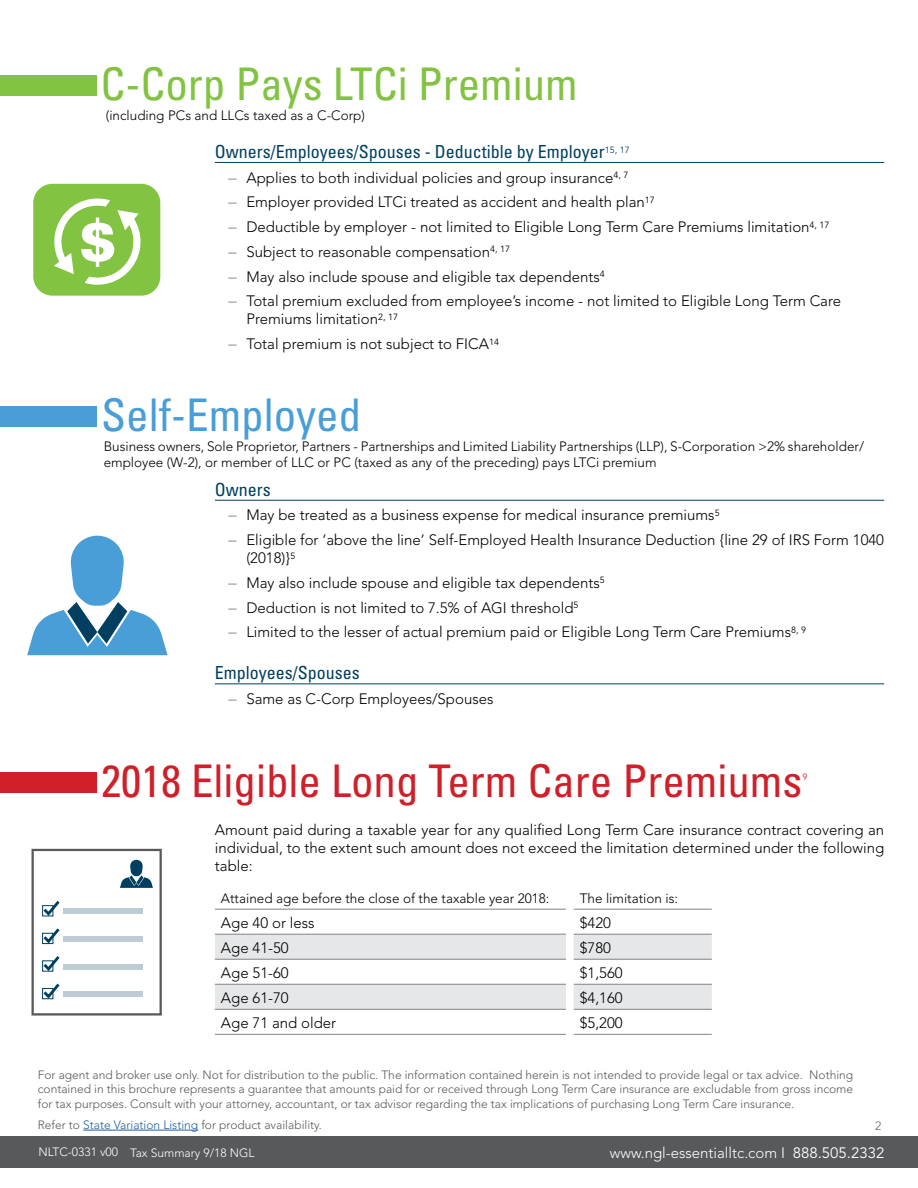
<style>
.page{position:relative;width:918px;height:1188px;background:#fff}
.page>*{position:absolute;margin:0;border:0;box-sizing:border-box;transform-origin:0 0}
.t1{font:900 57.75px "Univers LT Std";color:#fff}
.t2{font:condensed 45px "Univers LT Std";color:#cf202a}
.t3{font:condensed 45px "Univers LT Std";color:#82c341}
.t4{font:condensed 45px "Univers LT Std";color:#499ed7}
.t5{font:condensed 18px "Univers LT Std";color:#003f5f}
.t6{font:300 15px/18px "Avenir LT Std";color:#000}
.t7{font:300 15px "Avenir LT Std";color:#fff}
.t8{font:300 13.5px/16.2px "Avenir LT Std";color:#000}
.t9{font:300 12px/14.4px "Avenir LT Std";color:#58595b;text-align:justify}
.t10{font:300 12px "Avenir LT Std";color:#fff}
.t11{font:300 12px "Avenir LT Std";color:#636466}
.t12{font:9px "Avenir LT Std";color:#cf202a}
.s1{font-size:16.5px;color:#808285}
.s2{color:#215e9e}
.s3{font-weight:400}
</style>
<div class="page">
<div style="left:0;top:1136px;width:918px;height:32px;background:#58595b"></div>
<hr style="left:83px;top:1130px;width:115px;height:1px;background:#215e9e">
<div style="left:0;top:76px;width:96px;height:20px;background:#82c341"></div>
<div style="left:33px;top:184px;width:127px;height:112px;background:#82c341;border-radius:19px"></div>
<svg style="left:54px;top:198px;width:87px;height:87px"></svg>
<hr style="left:215px;top:162px;width:669px;height:1px;background:#003f5f">
<div style="left:0;top:407px;width:96px;height:20px;background:#499ed7"></div>
<svg style="left:27px;top:536px;width:141px;height:119px"></svg>
<hr style="left:215px;top:500px;width:669px;height:1px;background:#003f5f">
<hr style="left:215px;top:683px;width:669px;height:1px;background:#003f5f">
<div style="left:0;top:772px;width:96px;height:20px;background:#cf202a"></div>
<svg style="left:32px;top:849px;width:130px;height:167px"></svg>
<svg style="left:215px;top:934px;width:497px;height:75px"></svg>
<hr style="left:215px;top:959px;width:351px;height:1px;background:#808285">
<hr style="left:574px;top:959px;width:138px;height:1px;background:#808285">
<hr style="left:215px;top:984px;width:351px;height:1px;background:#808285">
<hr style="left:574px;top:984px;width:138px;height:1px;background:#808285">
<hr style="left:215px;top:1009px;width:351px;height:1px;background:#808285">
<hr style="left:574px;top:1009px;width:138px;height:1px;background:#808285">
<hr style="left:215px;top:1034px;width:351px;height:1px;background:#808285">
<hr style="left:574px;top:1034px;width:138px;height:1px;background:#808285">
<hr style="left:215px;top:909px;width:351px;height:1px;background:#808285">
<hr style="left:215px;top:934px;width:351px;height:1px;background:#808285">
<hr style="left:574px;top:909px;width:138px;height:1px;background:#808285">
<hr style="left:574px;top:934px;width:138px;height:1px;background:#808285">
<h2 class="t3" style="left:100px;top:56px;width:479px">C-Corp Pays LTCi Premium</h2>
<p class="t8" style="left:106px;top:107px;width:261px">(including PCs and LLCs taxed as a C-Corp)</p>
<h1 class="t1" style="left:79px;top:204px;width:40px">$</h1>
<p class="t5" style="left:215px;top:140px;width:416px">Owners/Employees/Spouses - Deductible by Employer<sup>15,</sup> <sup>17</sup></p>
<p class="t6" style="left:228px;top:168px;width:402px"><span class="s1">–</span> Applies to both individual policies and group insurance<sup>4,</sup> <sup>7</sup></p>
<p class="t6" style="left:228px;top:193px;width:428px"><span class="s1">–</span> Employer provided LTCi treated as accident and health plan<sup>17</sup></p>
<p class="t6" style="left:228px;top:218px;width:603px"><span class="s1">–</span> Deductible by employer - not limited to Eligible Long Term Care Premiums limitation<sup>4,</sup> <sup>17</sup></p>
<p class="t6" style="left:228px;top:243px;width:283px"><span class="s1">–</span> Subject to reasonable compensation<sup>4,</sup> <sup>17</sup></p>
<p class="t6" style="left:228px;top:267px;width:378px"><span class="s1">–</span> May also include spouse and eligible tax dependents<sup>4</sup></p>
<p class="t6" style="left:246px;top:292px;width:596px;text-indent:-18px"><span class="s1">–</span> Total premium excluded from employee’s income - not limited to Eligible Long Term Care<br>Premiums limitation<sup>2,</sup> <sup>17</sup></p>
<p class="t6" style="left:228px;top:335px;width:272px"><span class="s1">–</span> Total premium is not subject to FICA<sup>14</sup></p>
<h2 class="t4" style="left:101px;top:387px;width:261px">Self-Employed</h2>
<p class="t8" style="left:104px;top:438px;width:762px">Business owners, Sole Proprietor, Partners - Partnerships and Limited Liability Partnerships (LLP), S-Corporation &gt;2% shareholder/ employee (W-2), or member of LLC or PC (taxed as any of the preceding) pays LTCi premium</p>
<p class="t5" style="left:215px;top:478px;width:57px">Owners</p>
<p class="t6" style="left:228px;top:506px;width:493px"><span class="s1">–</span> May be treated as a business expense for medical insurance premiums<sup>5</sup></p>
<p class="t6" style="left:246px;top:531px;width:639px;text-indent:-18px"><span class="s1">–</span> Eligible for ‘above the line’ Self-Employed Health Insurance Deduction {line 29 of IRS Form 1040 (2018)}<sup>5</sup></p>
<p class="t6" style="left:228px;top:574px;width:378px"><span class="s1">–</span> May also include spouse and eligible tax dependents<sup>5</sup></p>
<p class="t6" style="left:228px;top:598px;width:352px"><span class="s1">–</span> Deduction is not limited to 7.5% of AGI threshold<sup>5</sup></p>
<p class="t6" style="left:228px;top:623px;width:579px"><span class="s1">–</span> Limited to the lesser of actual premium paid or Eligible Long Term Care Premiums<sup>8,</sup> <sup>9</sup></p>
<p class="t5" style="left:215px;top:661px;width:146px">Employees/Spouses</p>
<p class="t6" style="left:228px;top:690px;width:267px"><span class="s1">–</span> Same as C-Corp Employees/Spouses</p>
<h2 class="t2" style="left:101px;top:752px;width:703px">2018 Eligible Long Term Care Premiums</h2>
<p class="t12" style="left:802px;top:772px;width:7px">9</p>
<p class="t6" style="left:215px;top:821px;width:671px;text-align:justify">Amount paid during a taxable year for any qualified Long Term Care insurance contract covering an individual, to the extent such amount does not exceed the limitation determined under the following table:</p>
<p class="t8" style="left:221px;top:890px;width:330px">Attained age before the close of the taxable year 2018:</p>
<p class="t8" style="left:580px;top:890px;width:100px">The limitation is:</p>
<p class="t6" style="left:221px;top:914px;width:95px">Age 40 or less</p>
<p class="t6" style="left:580px;top:914px;width:33px">$420</p>
<p class="t6" style="left:221px;top:939px;width:69px">Age 41-50</p>
<p class="t6" style="left:580px;top:939px;width:33px">$780</p>
<p class="t6" style="left:221px;top:964px;width:69px">Age 51-60</p>
<p class="t6" style="left:580px;top:964px;width:44px">$1,560</p>
<p class="t6" style="left:221px;top:989px;width:69px">Age 61-70</p>
<p class="t6" style="left:580px;top:989px;width:44px">$4,160</p>
<p class="t6" style="left:221px;top:1014px;width:117px">Age 71 and older</p>
<p class="t6" style="left:580px;top:1014px;width:44px">$5,200</p>
<p class="t9" style="left:38px;top:1068px;width:817px">For agent and broker use only. Not for distribution to the public. The information contained herein is not intended to provide legal or tax advice. Nothing contained in this brochure represents a guarantee that amounts paid for or received through Long Term Care insurance are excludable from gross income for tax purposes. Consult with your attorney, accountant, or tax advisor regarding the tax implications of purchasing Long Term Care insurance.</p>
<p class="t9" style="left:38px;top:1118px;width:286px">Refer to <span class="s2">State Variation Listing</span> for product availability.</p>
<p class="t11" style="left:875px;top:1119px;width:8px">2</p>
<p class="t10" style="left:38px;top:1145px;width:81px">NLTC-0331 v00</p>
<p class="t7" style="left:610px;top:1144px;width:276px">www.ngl-essentialltc.com I <span class="s3">888.505.2332</span></p>
<p class="t10" style="left:130px;top:1145px;width:126px">Tax Summary 9/18 NGL</p>
</div>
